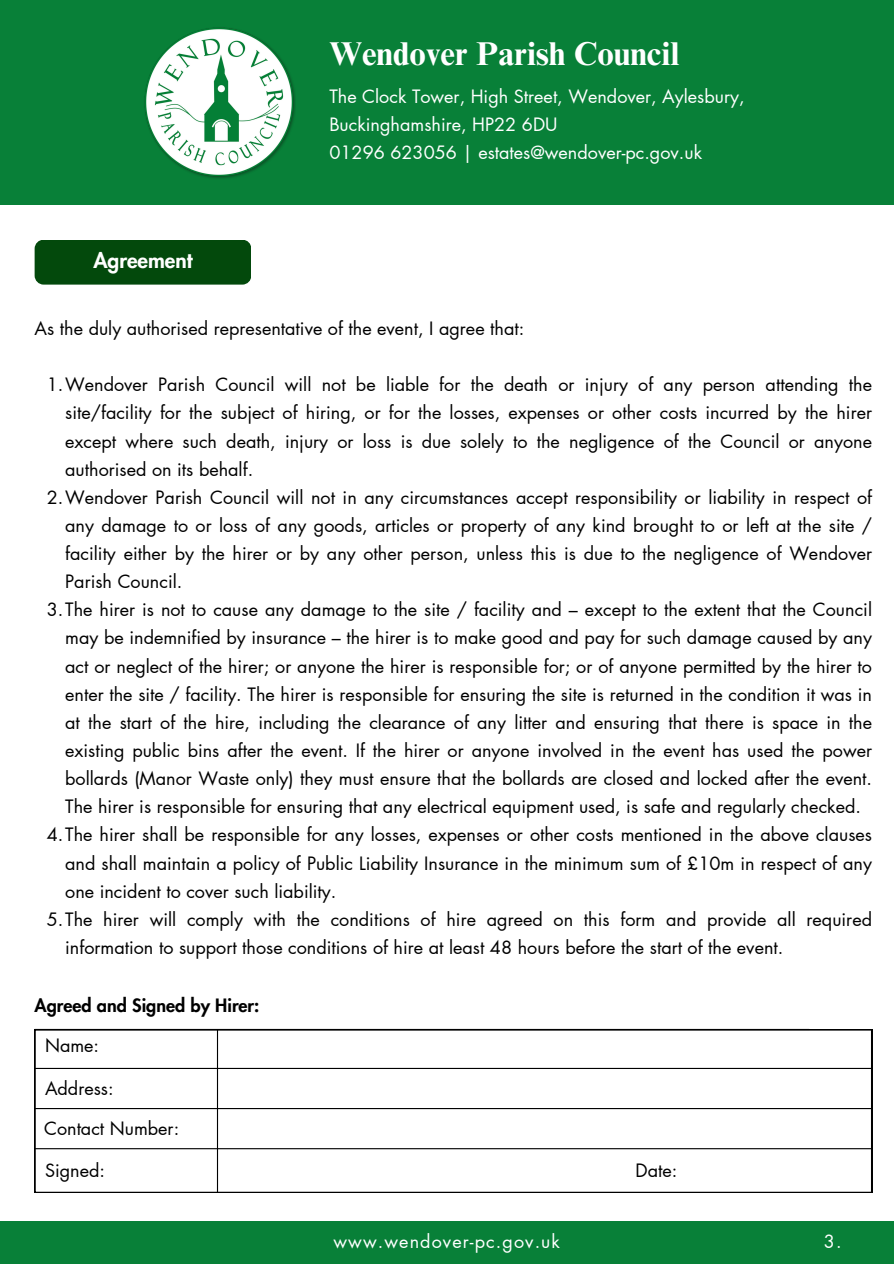
<style>
.page{position:relative;width:894px;height:1264px;background:#fff}
.page>*{position:absolute;margin:0;border:0;box-sizing:border-box;transform-origin:0 0}
.t1{font:700 33px "Times NRMT Pro";color:#fff}
.t2{font:800 21px "Futura LT Pro";color:#fff}
.t3{font:18px/28.2px "Futura LT Pro";color:#000;text-align:justify}
.t4{font:18px "Futura LT Pro";color:#fff}
.t5{font:800 18px "Futura LT Pro";color:#000}
.t6{font:18px "Futura LT Pro";letter-spacing:.06em;color:#fff}
</style>
<div class="page">
<div style="left:0;top:0;width:893px;height:204px;background:#088038"></div>
<div style="left:0;top:1220px;width:893px;height:43px;background:#088038"></div>
<img style="left:144px;top:27px;width:151px;height:152px">
<div style="left:35px;top:240px;width:216px;height:44px;background:#03490c;border-radius:9px"></div>
<svg style="left:35px;top:1029px;width:836px;height:163px"></svg>
<hr style="left:35px;top:1067px;width:836px;height:1px;background:#000">
<hr style="left:35px;top:1107px;width:836px;height:2px;background:#000">
<hr style="left:35px;top:1028px;width:774px;height:2px;background:#000">
<hr style="left:217px;top:1029px;width:1px;height:163px;background:#000">
<hr style="left:35px;top:1148px;width:836px;height:1px;background:#000">
<h1 class="t2" style="left:93px;top:250px;width:101px">Agreement</h1>
<p class="t1" style="left:329px;top:41px;width:351px">Wendover Parish Council</p>
<p class="t4" style="left:329px;top:88px;width:416px">The Clock Tower, High Street, Wendover, Aylesbury,</p>
<h2 class="t4" style="left:329px;top:116px;width:229px">Buckinghamshire, HP22 6DU</h2>
<p class="t4" style="left:329px;top:144px;width:374px">01296 623056 | estates@wendover-pc.gov.uk</p>
<p class="t3" style="left:35px;top:315px;width:491px">As the duly authorised representative of the event, I agree that:</p>
<p class="t3" style="left:65px;top:371px;width:808px;text-indent:-18px">1.Wendover Parish Council will not be liable for the death or injury of any person attending the site/facility for the subject of hiring, or for the losses, expenses or other costs incurred by the hirer except where such death, injury or loss is due solely to the negligence of the Council or anyone authorised on its behalf.</p>
<p class="t3" style="left:65px;top:484px;width:808px;text-indent:-18px">2.Wendover Parish Council will not in any circumstances accept responsibility or liability in respect of any damage to or loss of any goods, articles or property of any kind brought to or left at the site / facility either by the hirer or by any other person, unless this is due to the negligence of Wendover Parish Council.</p>
<p class="t3" style="left:65px;top:596px;width:808px;text-indent:-18px">3.The hirer is not to cause any damage to the site / facility and – except to the extent that the Council may be indemnified by insurance – the hirer is to make good and pay for such damage caused by any act or neglect of the hirer; or anyone the hirer is responsible for; or of anyone permitted by the hirer to enter the site / facility. The hirer is responsible for ensuring the site is returned in the condition it was in at the start of the hire, including the clearance of any litter and ensuring that there is space in the existing public bins after the event. If the hirer or anyone involved in the event has used the power bollards (Manor Waste only) they must ensure that the bollards are closed and locked after the event.<br>The hirer is responsible for ensuring that any electrical equipment used, is safe and regularly checked.</p>
<h3 class="t3" style="left:65px;top:821px;width:808px;text-indent:-18px">4.The hirer shall be responsible for any losses, expenses or other costs mentioned in the above clauses and shall maintain a policy of Public Liability Insurance in the minimum sum of £10m in respect of any one incident to cover such liability.</h3>
<p class="t3" style="left:65px;top:905px;width:808px;text-indent:-18px">5.The hirer will comply with the conditions of hire agreed on this form and provide all required information to support those conditions of hire at least 48 hours before the start of the event.</p>
<p class="t5" style="left:35px;top:997px;width:226px">Agreed and Signed by Hirer:</p>
<p class="t3" style="left:45px;top:1032px;width:56px">Name:</p>
<p class="t3" style="left:45px;top:1074px;width:70px">Address:</p>
<p class="t3" style="left:44px;top:1115px;width:137px">Contact Number:</p>
<p class="t3" style="left:45px;top:1156px;width:61px">Signed:</p>
<p class="t3" style="left:635px;top:1156px;width:43px">Date:</p>
<p class="t6" style="left:333px;top:1232px;width:228px">www.wendover-pc.gov.uk</p>
<p class="t4" style="left:823px;top:1232px;width:19px">3.</p>
</div>
